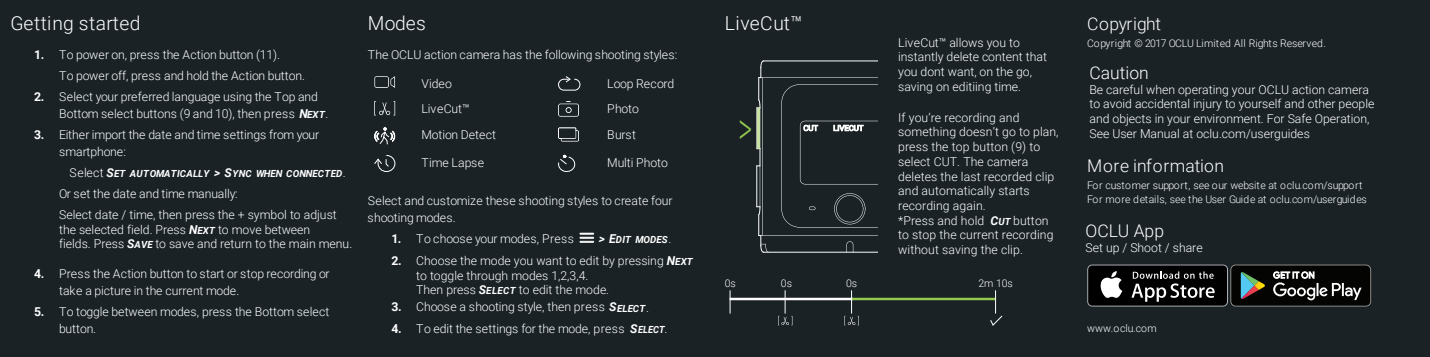
<style>
.page{position:relative;width:1430px;height:357px;background:#fff}
.page>*{position:absolute;margin:0;border:0;box-sizing:border-box;transform-origin:0 0}
.t1{font:35.52px "Myriad Pro";color:#94ca4e;scale:.66 1}
.t2{font:300 19.25px "Roboto";letter-spacing:.02em;color:#fff}
.t3{font:300 17.5px "Roboto";color:#fff}
.t4{font:300 17.5px "Roboto";letter-spacing:.035em;color:#fff}
.t5{font:300 12.25px/14.7px "Roboto";color:#fff}
.t6{font:700 12.25px "Roboto";color:#fff}
.t7{font:300 10.5px/14.3px "Roboto";letter-spacing:-.005em;color:#fff}
.t8{font:italic 700 9.8px "Roboto";letter-spacing:-.005em;color:#fff}
.t9{font:italic 700 9.8px "Roboto";letter-spacing:-.005em;color:#fff;scale:.95 1}
.s1{font-weight:700}
.s2{font-weight:700;font-style:italic}
.s3{font-weight:700;font-style:italic;font-size:9.8px}
.s4{font-weight:300;font-style:normal;font-size:12.25px}
.s5{font-size:12.25px}
</style>
<div class="page">
<div style="left:0;top:0;width:1429px;height:357px;background:#1a2226"></div>
<svg style="left:374px;top:76px;width:21px;height:12px"></svg>
<div style="left:558px;top:79px;width:22px;height:12px;border:1px solid #fff;border-radius:5px"></div>
<svg style="left:565px;top:76px;width:6px;height:7px"></svg>
<svg style="left:374px;top:101px;width:21px;height:15px"></svg>
<svg style="left:558px;top:101px;width:21px;height:16px"></svg>
<svg style="left:374px;top:127px;width:22px;height:17px"></svg>
<svg style="left:558px;top:127px;width:21px;height:15px"></svg>
<svg style="left:374px;top:155px;width:21px;height:17px"></svg>
<svg style="left:558px;top:155px;width:17px;height:17px"></svg>
<svg style="left:579px;top:233px;width:15px;height:10px"></svg>
<svg style="left:756px;top:60px;width:121px;height:193px"></svg>
<hr style="left:729px;top:298px;width:124px;height:2px;background:#fff">
<svg style="left:729px;top:291px;width:1px;height:22px"></svg>
<hr style="left:851px;top:298px;width:144px;height:2px;background:#93c94f">
<svg style="left:990px;top:291px;width:12px;height:35px"></svg>
<svg style="left:778px;top:291px;width:14px;height:34px"></svg>
<svg style="left:844px;top:291px;width:14px;height:34px"></svg>
<svg style="left:1087px;top:265px;width:140px;height:42px"></svg>
<div style="left:1088px;top:266px;width:138px;height:40px;background:#000001;border-radius:4px"></div>
<svg style="left:1100px;top:271px;width:22px;height:27px"></svg>
<svg style="left:1131px;top:271px;width:83px;height:31px"></svg>
<svg style="left:1230px;top:265px;width:141px;height:42px;background:#2d302d"></svg>
<h2 class="t2" style="left:10px;top:10px;width:132px">Getting started</h2>
<p class="t5" style="left:59px;top:44px;width:247px;line-height:21px;text-indent:-25px"><span class="s1">1.</span> To power on, press the Action button (11).<br>To power off, press and hold the Action button.</p>
<p class="t5" style="left:59px;top:88px;width:271px;line-height:17px;text-indent:-25px"><span class="s1">2.</span> Select your preferred language using the Top and<br>Bottom select buttons (9 and 10), then press <span class="s2">N</span><span class="s3">EXT</span>.</p>
<p class="t5" style="left:59px;top:126px;width:262px;line-height:17px;text-indent:-25px"><span class="s1">3.</span> Either import the date and time settings from your smartphone:</p>
<p class="t8" style="left:70px;top:167px;width:277px"><span class="s4">Select</span> <span class="s5">S</span>ET AUTOMATICALLY <span class="s5">&gt; S</span>YNC WHEN CONNECTED<span class="s4">.</span></p>
<p class="t5" style="left:59px;top:183px;width:279px;line-height:21px">Or set the date and time manually:<br>Select date / time, then press the + symbol to adjust</p>
<p class="t5" style="left:59px;top:222px;width:295px">the selected field. Press <span class="s2">N</span><span class="s3">EXT</span> to move between<br>fields. Press <span class="s2">S</span><span class="s3">AVE</span> to save and return to the main menu.</p>
<p class="t5" style="left:59px;top:265px;width:272px;line-height:17px;text-indent:-25px"><span class="s1">4.</span> Press the Action button to start or stop recording or take a picture in the current mode.</p>
<p class="t5" style="left:59px;top:303px;width:272px;line-height:17px;text-indent:-25px"><span class="s1">5.</span> To toggle between modes, press the Bottom select button.</p>
<h2 class="t2" style="left:368px;top:10px;width:60px">Modes</h2>
<p class="t5" style="left:368px;top:47px;width:311px">The OCLU action camera has the following shooting styles:</p>
<p class="t5" style="left:421px;top:76px;width:32px">Video</p>
<p class="t5" style="left:607px;top:76px;width:69px">Loop Record</p>
<p class="t5" style="left:421px;top:101px;width:50px">LiveCut™</p>
<p class="t5" style="left:607px;top:101px;width:33px">Photo</p>
<p class="t5" style="left:421px;top:127px;width:76px">Motion Detect</p>
<p class="t5" style="left:607px;top:127px;width:30px">Burst</p>
<p class="t5" style="left:421px;top:154px;width:64px">Time Lapse</p>
<p class="t5" style="left:607px;top:154px;width:62px">Multi Photo</p>
<p class="t5" style="left:367px;top:191px;width:306px;line-height:17px">Select and customize these shooting styles to create four shooting modes.</p>
<p class="t5" style="left:391px;top:231px;width:184px"><span class="s1">1.</span> To choose your modes, Press</p>
<p class="t8" style="left:598px;top:232px;width:74px"><span class="s5">&gt; E</span>DIT MODES<span class="s4">.</span></p>
<p class="t6" style="left:391px;top:252px;width:12px">2.</p>
<p class="t5" style="left:391px;top:299px;width:259px"><span class="s1">3.</span> Choose a shooting style, then press <span class="s2">S</span><span class="s3">ELECT</span>.</p>
<p class="t9" style="left:630px;top:322px;width:38px"><span class="s5">S</span>ELECT</p>
<p class="t5" style="left:416px;top:253px;width:278px">Choose the mode you want to edit by pressing <span class="s2">N</span><span class="s3">EXT </span>to toggle through modes 1,2,3,4.<br>Then press <span class="s2">S</span><span class="s3">ELECT</span> to edit the mode.</p>
<p class="t5" style="left:391px;top:320px;width:235px"><span class="s1">4.</span> To edit the settings for the mode, press</p>
<p class="t5" style="left:664px;top:320px;width:4px">.</p>
<h2 class="t2" style="left:724px;top:10px;width:79px">LiveCut™</h2>
<h1 class="t1" style="left:738px;top:105px;width:23px">&gt;</h1>
<p class="t5" style="left:898px;top:35px;width:150px">LiveCut™ allows you to instantly delete content that you dont want, on the go, saving on editiing time.</p>
<p class="t5" style="left:898px;top:110px;width:162px">If you’re recording and something doesn’t go to plan, press the top button (9) to select CUT. The camera deletes the last recorded clip and automatically starts recording again.<br>*Press and hold <span class="s2">C</span><span class="s3">UT</span> button to stop the current recording without saving the clip.</p>
<p class="t7" style="left:724px;top:276px;width:13px">0s</p>
<p class="t7" style="left:781px;top:276px;width:13px">0s</p>
<p class="t7" style="left:846px;top:276px;width:13px">0s</p>
<p class="t7" style="left:978px;top:276px;width:36px">2m 10s</p>
<h3 class="t3" style="left:1087px;top:11px;width:75px">Copyright</h3>
<p class="t7" style="left:1087px;top:35px;width:240px">Copyright © 2017 OCLU Limited All Rights Reserved.</p>
<h3 class="t3" style="left:1089px;top:61px;width:61px">Caution</h3>
<p class="t5" style="left:1089px;top:82px;width:286px">Be careful when operating your OCLU action camera to avoid accidental injury to yourself and other people and objects in your environment. For Safe Operation, See User Manual at oclu.com/userguides</p>
<h3 class="t4" style="left:1087px;top:153px;width:138px">More information</h3>
<p class="t7" style="left:1087px;top:178px;width:281px">For customer support, see our website at oclu.com/support<br>For more details, see the User Guide at oclu.com/userguides</p>
<h3 class="t3" style="left:1085px;top:219px;width:80px">OCLU App</h3>
<p class="t5" style="left:1085px;top:240px;width:119px">Set up / Shoot / share</p>
<p class="t7" style="left:1087px;top:321px;width:71px">www.oclu.com</p>
</div>
